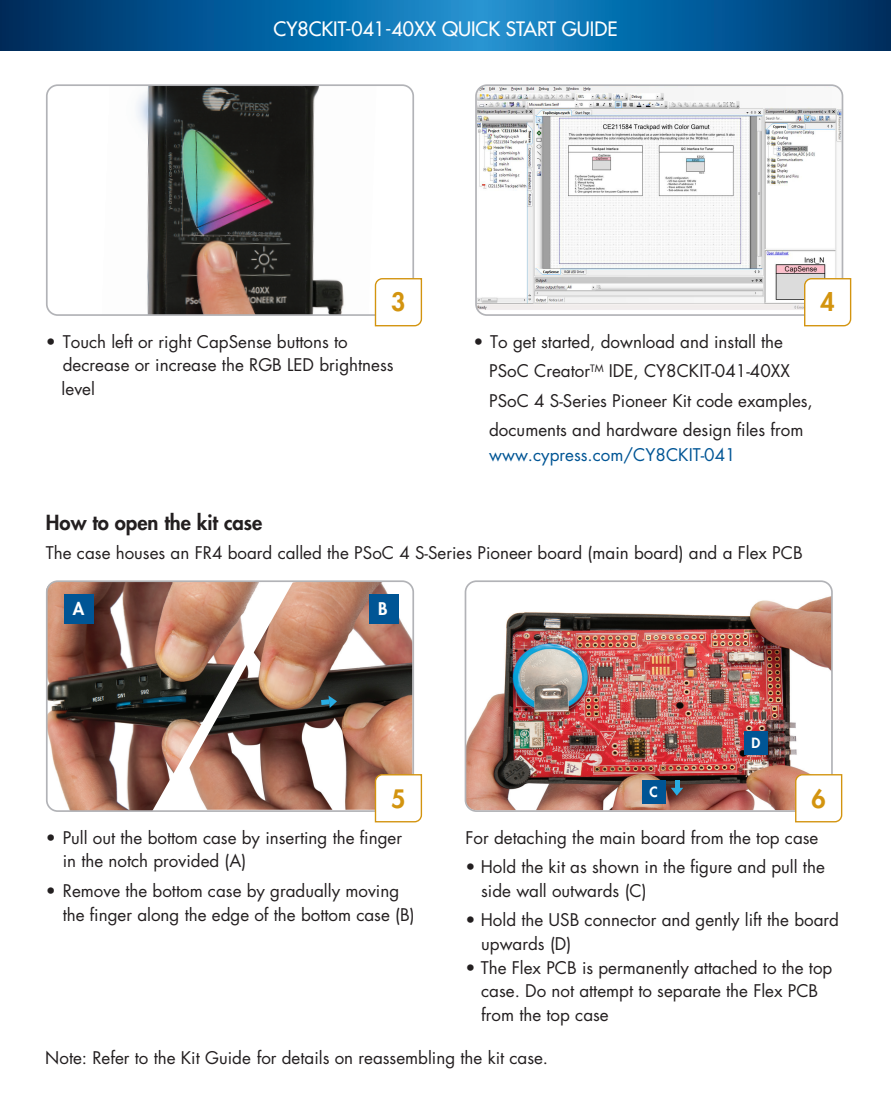
<style>
.page{position:relative;width:891px;height:1094px;background:#fff}
.page>*{position:absolute;margin:0;border:0;box-sizing:border-box;transform-origin:0 0}
.t1{font:800 24.75px "Futura Std";color:#d3940f}
.t2{font:800 20.25px "Futura Std";color:#231f20}
.t3{font:500 19.35px "Futura Std";color:#fff}
.t4{font:17.1px/23.6px "Futura Std";color:#231f20}
.t5{font:17.1px "Futura Std";color:#005595}
.t6{font:800 17.1px "Futura Std";color:#fff}
.t7{font:800 13.72px "Futura Std";color:#fff}
</style>
<div class="page">
<img style="left:46px;top:583px;width:120px;height:226px">
<img style="left:166px;top:583px;width:245px;height:226px">
<img style="left:465px;top:583px;width:365px;height:226px">
<div style="left:465px;top:580px;width:368px;height:232px;border:2px solid #b2b3b7;border-radius:11px"></div>
<svg style="left:794px;top:773px;width:49px;height:50px"></svg>
<div style="left:46px;top:580px;width:368px;height:232px;border:2px solid #b2b3b7;border-radius:11px"></div>
<svg style="left:374px;top:773px;width:49px;height:50px"></svg>
<div style="left:64px;top:594px;width:29px;height:29px;background:#005595"></div>
<div style="left:642px;top:780px;width:24px;height:23px;background:#005595"></div>
<div style="left:744px;top:731px;width:24px;height:24px;background:#005595"></div>
<div style="left:369px;top:594px;width:29px;height:29px;background:#005595"></div>
<img style="left:136px;top:87px;width:208px;height:226px">
<div style="left:46px;top:84px;width:368px;height:232px;border:2px solid #b2b3b7;border-radius:11px"></div>
<svg style="left:374px;top:277px;width:49px;height:50px"></svg>
<svg style="left:671px;top:780px;width:12px;height:15px"></svg>
<svg style="left:321px;top:695px;width:16px;height:13px"></svg>
<img style="left:478px;top:87px;width:362px;height:223px">
<div style="left:475px;top:84px;width:368px;height:232px;border:2px solid #b2b3b7;border-radius:11px"></div>
<svg style="left:803px;top:277px;width:49px;height:50px"></svg>
<svg style="left:0;top:0;width:891px;height:51px;background:#075e9a"></svg>
<p class="t3" style="left:274px;top:17px;width:345px">CY8CKIT-041-40XX QUICK START GUIDE</p>
<h1 class="t1" style="left:391px;top:287px;width:16px">3</h1>
<p class="t4" style="left:62px;top:329px;width:334px;text-indent:-16px">• Touch left or right CapSense buttons to decrease or increase the RGB LED brightness level</p>
<p class="t4" style="left:489px;top:327px;width:325px;line-height:29.5px;text-indent:-16px">• To get started, download and install the PSoC Creator<sup>TM</sup> IDE, CY8CKIT-041-40XX PSoC 4 S-Series Pioneer Kit code examples, documents and hardware design files from</p>
<p class="t5" style="left:489px;top:444px;width:248px">www.cypress.com/CY8CKIT-041</p>
<h1 class="t1" style="left:821px;top:287px;width:16px">4</h1>
<p class="t2" style="left:46px;top:509px;width:218px">How to open the kit case</p>
<p class="t4" style="left:46px;top:541px;width:758px">The case houses an FR4 board called the PSoC 4 S-Series Pioneer board (main board) and a Flex PCB</p>
<p class="t6" style="left:73px;top:598px;width:13px">A</p>
<p class="t6" style="left:378px;top:598px;width:11px">B</p>
<p class="t7" style="left:751px;top:734px;width:10px">D</p>
<p class="t7" style="left:650px;top:783px;width:10px">C</p>
<h1 class="t1" style="left:391px;top:782px;width:16px">5</h1>
<h1 class="t1" style="left:812px;top:782px;width:16px">6</h1>
<p class="t4" style="left:63px;top:825px;width:341px;text-indent:-17px">• Pull out the bottom case by inserting the finger in the notch provided (A)</p>
<p class="t4" style="left:63px;top:879px;width:353px;text-indent:-17px">• Remove the bottom case by gradually moving the finger along the edge of the bottom case (B)</p>
<p class="t4" style="left:465px;top:825px;width:354px">For detaching the main board from the top case</p>
<p class="t4" style="left:481px;top:855px;width:345px;text-indent:-16px">• Hold the kit as shown in the figure and pull the side wall outwards (C)</p>
<p class="t4" style="left:481px;top:908px;width:359px;text-indent:-16px">• Hold the USB connector and gently lift the board upwards (D)</p>
<p class="t4" style="left:481px;top:955px;width:353px;text-indent:-16px">• The Flex PCB is permanently attached to the top case. Do not attempt to separate the Flex PCB from the top case</p>
<p class="t4" style="left:45px;top:1046px;width:504px">Note: Refer to the Kit Guide for details on reassembling the kit case.</p>
</div>
